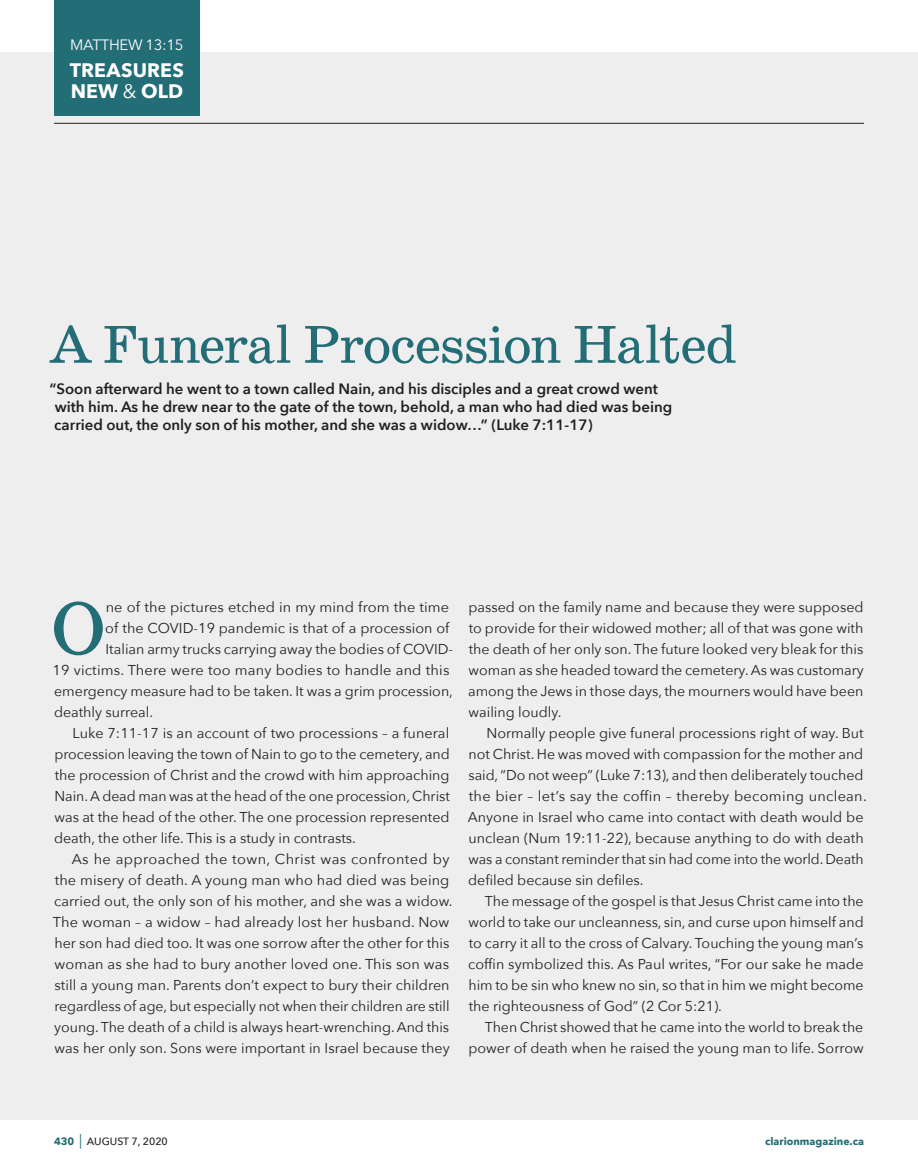
<style>
.page{position:relative;width:918px;height:1175px;background:#fff}
.page>*{position:absolute;margin:0;border:0;box-sizing:border-box;transform-origin:0 0}
.t1{font:76.05px "School";color:#226d76}
.t2{font:54px "School";letter-spacing:-.025em;color:#226d76}
.t3{font:700 19.5px/21px "Avenir Next";letter-spacing:.005em;color:#fff}
.t4{font:600 15px/18px "Avenir Next";color:#231f20}
.t5{font:15px "Avenir Next";letter-spacing:-.02em;color:#fff}
.t6{font:14.25px/21px "Avenir Next";color:#231f20;text-align:justify}
.t7{font:14.25px "Avenir Next";letter-spacing:.025em;color:#231f20}
.t8{font:700 10.5px "Avenir Next";color:#226d76}
.t9{font:500 10.5px "Avenir Next";color:#231f20}
.s1{font-weight:400}
.s2{font-weight:700;color:#226d76}
.s3{font-size:14.7px;color:#226d76}
</style>
<div class="page">
<div style="left:0;top:53px;width:918px;height:1067px;background:#eeeeef"></div>
<div style="left:54px;top:0;width:146px;height:116px;background:#226d76"></div>
<hr style="left:54px;top:123px;width:810px;height:1px;background:#231f20">
<hr style="left:917px;top:633px;width:1px;height:541px;background:#231f20;opacity:.45">
<p class="t5" style="left:70px;top:33px;width:115px">MATTHEW 13:15</p>
<h3 class="t3" style="left:70px;top:60px;width:116px">TREASURES<br>NEW <span class="s1">&amp;</span> OLD</h3>
<h2 class="t2" style="left:50px;top:312px;width:689px">A Funeral Procession Halted</h2>
<p class="t4" style="left:54px;top:380px;width:619px;text-indent:-5px">“Soon afterward he went to a town called Nain, and his disciples and a great crowd went with him. As he drew near to the gate of the town, behold, a man who had died was being carried out, the only son of his mother, and she was a widow…” (Luke 7:11-17)</p>
<h1 class="t1" style="left:52px;top:583px;width:55px">O</h1>
<p class="t6" style="left:106px;top:596px;width:345px">ne of the pictures etched in my mind from the time</p>
<p class="t6" style="left:105px;top:617px;width:346px">of the COVID-19 pandemic is that of a procession of</p>
<p class="t6" style="left:106px;top:638px;width:349px">Italian army trucks carrying away the bodies of COVID-</p>
<p class="t6" style="left:52px;top:659px;width:399px">19 victims. There were too many bodies to handle and this</p>
<p class="t6" style="left:54px;top:680px;width:400px">emergency measure had to be taken. It was a grim procession,</p>
<p class="t6" style="left:54px;top:701px;width:100px">deathly surreal.</p>
<p class="t6" style="left:72px;top:722px;width:378px">Luke 7:11-17 is an account of two processions – a funeral</p>
<p class="t6" style="left:55px;top:743px;width:397px">procession leaving the town of Nain to go to the cemetery, and</p>
<p class="t6" style="left:55px;top:764px;width:396px">the procession of Christ and the crowd with him approaching</p>
<p class="t6" style="left:54px;top:785px;width:397px">Nain. A dead man was at the head of the one procession, Christ</p>
<p class="t6" style="left:55px;top:806px;width:396px">was at the head of the other. The one procession represented</p>
<p class="t6" style="left:54px;top:827px;width:303px">death, the other life. This is a study in contrasts.</p>
<p class="t7" style="left:72px;top:847px;width:379px">As he approached the town, Christ was confronted by</p>
<p class="t6" style="left:55px;top:869px;width:396px">the misery of death. A young man who had died was being</p>
<p class="t6" style="left:54px;top:890px;width:400px">carried out, the only son of his mother, and she was a widow.</p>
<p class="t6" style="left:53px;top:911px;width:398px">The woman – a widow – had already lost her husband. Now</p>
<p class="t6" style="left:54px;top:932px;width:396px">her son had died too. It was one sorrow after the other for this</p>
<p class="t6" style="left:55px;top:953px;width:396px">woman as she had to bury another loved one. This son was</p>
<p class="t6" style="left:54px;top:974px;width:397px">still a young man. Parents don’t expect to bury their children</p>
<p class="t6" style="left:55px;top:995px;width:396px">regardless of age, but especially not when their children are still</p>
<p class="t6" style="left:54px;top:1016px;width:396px">young. The death of a child is always heart-wrenching. And this</p>
<p class="t6" style="left:55px;top:1037px;width:397px">was her only son. Sons were important in Israel because they</p>
<p class="t6" style="left:468px;top:596px;width:397px">passed on the family name and because they were supposed to provide for their widowed mother; all of that was gone with the death of her only son. The future looked very bleak for this woman as she headed toward the cemetery. As was customary among the Jews in those days, the mourners would have been wailing loudly.</p>
<p class="t6" style="left:468px;top:722px;width:401px;text-align:left;text-indent:19px">Normally people give funeral processions right of way. But not Christ. He was moved with compassion for the mother and said, “Do not weep” (Luke 7:13), and then deliberately touched the bier – let’s say the coffin – thereby becoming unclean.<br>Anyone in Israel who came into contact with death would be unclean (Num 19:11-22), because anything to do with death was a constant reminder that sin had come into the world. Death defiled because sin defiles.</p>
<p class="t6" style="left:468px;top:890px;width:397px;text-indent:17px">The message of the gospel is that Jesus Christ came into the world to take our uncleanness, sin, and curse upon himself and to carry it all to the cross of Calvary. Touching the young man’s coffin symbolized this. As Paul writes, “For our sake he made him to be sin who knew no sin, so that in him we might become the righteousness of God” (2 Cor 5:21).</p>
<p class="t6" style="left:469px;top:1016px;width:397px;text-align:right">Then Christ showed that he came into the world to break the power of death when he raised the young man to life. Sorrow</p>
<p class="t9" style="left:54px;top:1132px;width:115px"><span class="s2">430</span> <span class="s3">|</span> AUGUST 7, 2020</p>
<p class="t8" style="left:765px;top:1131px;width:100px">clarionmagazine.ca</p>
</div>
